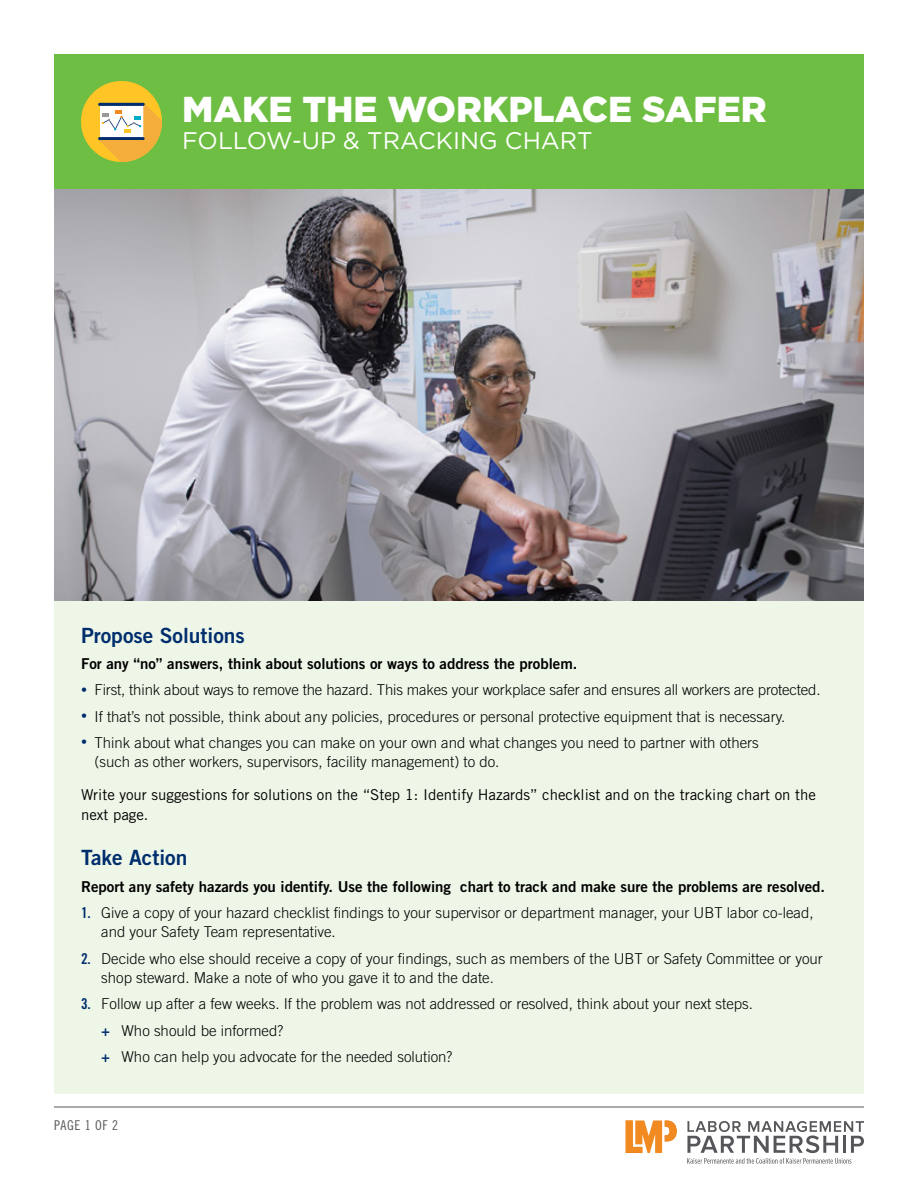
<style>
.page{position:relative;width:918px;height:1188px;background:#fff}
.page>*{position:absolute;margin:0;border:0;box-sizing:border-box;transform-origin:0 0}
.t1{font:900 36px "Gotham";color:#fff}
.t2{font:24px "Gotham";color:#fff}
.t3{font:21px "Trade Gothic LT Std Bd 2";color:#002e6d}
.t4{font:300 15px/19.5px "Trade Gothic LT Std";color:#000}
.t5{font:15px "Trade Gothic LT Std Bd 2";color:#000}
.t6{font:15px/19.5px "Trade Gothic LT Std";color:#000}
.t7{font:13.5px "Trade Gothic LT Std Cn 18";letter-spacing:.05em;color:#55565a}
.s1{font-size:12px;color:#002e6d}
.s2{font-family:"Trade Gothic LT Std Bd Cn 20";font-weight:400;color:#002e6d}
</style>
<div class="page">
<img style="left:54px;top:189px;width:810px;height:412px">
<div style="left:54px;top:54px;width:810px;height:135px;background:#6fbe44"></div>
<hr style="left:54px;top:1107px;width:810px;height:1px;background:#55565a">
<div style="left:81px;top:81px;width:81px;height:81px;background:#ffc425;border-radius:50%"></div>
<hr style="left:98px;top:103px;width:47px;height:3px;background:#002e6d;border-radius:2px">
<hr style="left:98px;top:137px;width:47px;height:3px;background:#002e6d;border-radius:2px">
<svg style="left:99px;top:103px;width:63px;height:59px"></svg>
<div style="left:54px;top:601px;width:810px;height:493px;background:#eef6e8"></div>
<svg style="left:626px;top:1120px;width:51px;height:33px"></svg>
<svg style="left:687px;top:1121px;width:177px;height:43px"></svg>
<p class="t1" style="left:182px;top:85px;width:586px">MAKE THE WORKPLACE SAFER</p>
<p class="t2" style="left:182px;top:126px;width:412px">FOLLOW-UP &amp; TRACKING CHART</p>
<p class="t3" style="left:81px;top:622px;width:165px">Propose Solutions</p>
<p class="t5" style="left:81px;top:655px;width:498px">For any “no” answers, think about solutions or ways to address the problem.</p>
<p class="t4" style="left:81px;top:680px;width:741px"><span class="s1">•</span> First, think about ways to remove the hazard. This makes your workplace safer and ensures all workers are protected.</p>
<p class="t4" style="left:81px;top:706px;width:706px"><span class="s1">•</span> If that’s not possible, think about any policies, procedures or personal protective equipment that is necessary.</p>
<p class="t4" style="left:94px;top:733px;width:666px;text-indent:-14px"><span class="s1">•</span> Think about what changes you can make on your own and what changes you need to partner with others (such as other workers, supervisors, facility management) to do.</p>
<p class="t6" style="left:81px;top:785px;width:736px">Write your suggestions for solutions on the “Step 1: Identify Hazards” checklist and on the tracking chart on the next page.</p>
<p class="t3" style="left:81px;top:845px;width:108px">Take Action</p>
<p class="t5" style="left:81px;top:877px;width:746px">Report any safety hazards you identify. Use the following chart to track and make sure the problems are resolved.</p>
<p class="t4" style="left:101px;top:903px;width:714px;text-indent:-20px"><span class="s2">1.</span> Give a copy of your hazard checklist findings to your supervisor or department manager, your UBT labor co-lead, and your Safety Team representative.</p>
<p class="t4" style="left:101px;top:948px;width:723px;text-indent:-20px"><span class="s2">2.</span> Decide who else should receive a copy of your findings, such as members of the UBT or Safety Committee or your shop steward. Make a note of who you gave it to and the date.</p>
<p class="t4" style="left:81px;top:994px;width:674px"><span class="s2">3.</span> Follow up after a few weeks. If the problem was not addressed or resolved, think about your next steps.</p>
<p class="t4" style="left:101px;top:1020px;width:183px"><span class="s2">+</span> Who should be informed?</p>
<p class="t4" style="left:101px;top:1047px;width:353px"><span class="s2">+</span> Who can help you advocate for the needed solution?</p>
<p class="t7" style="left:54px;top:1117px;width:66px">PAGE 1 OF 2</p>
</div>
